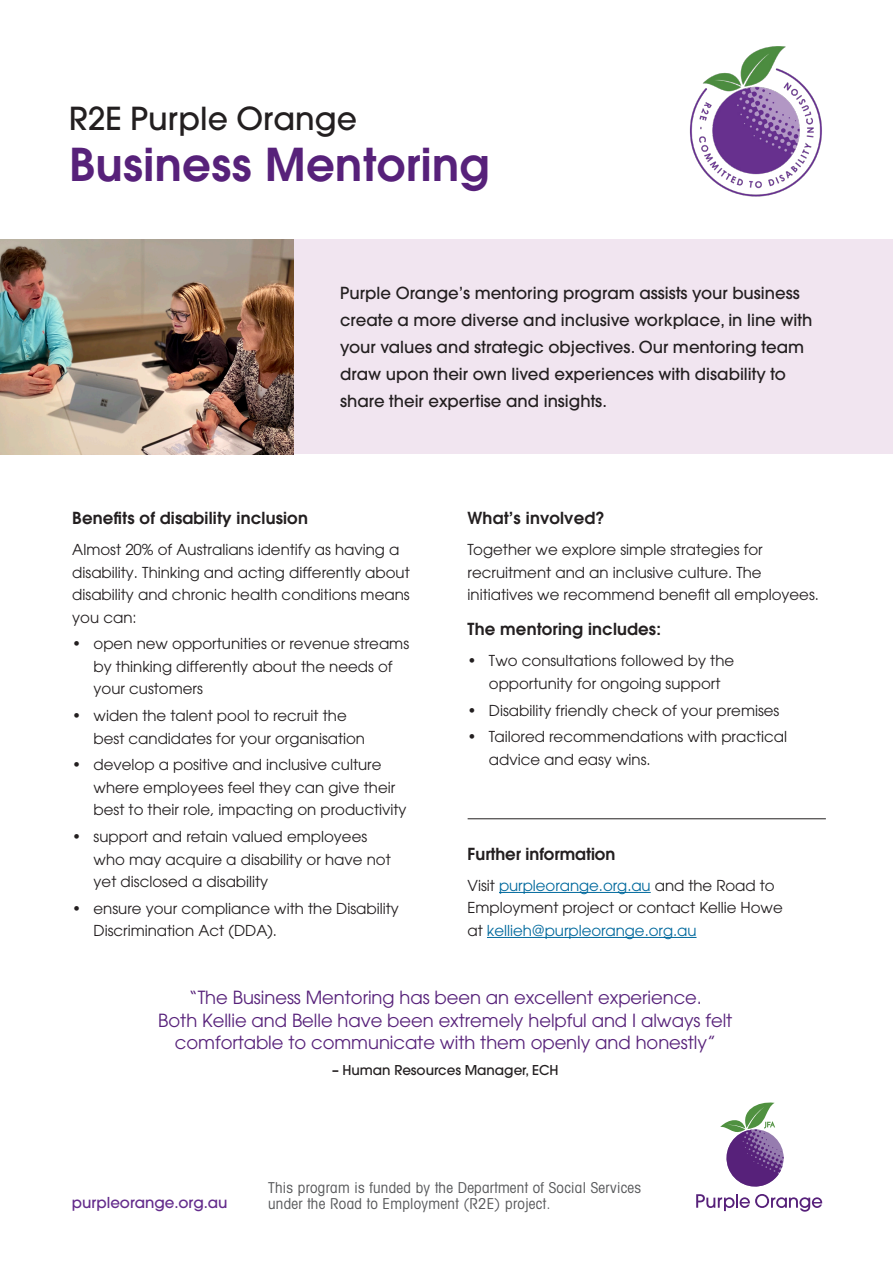
<style>
.page{position:relative;width:893px;height:1263px;background:#fff}
.page>*{position:absolute;margin:0;border:0;box-sizing:border-box;transform-origin:0 0}
.t1{font:600 45px "Avant Garde";letter-spacing:.01em;color:#57217a}
.t2{font:500 31.5px "Avant Garde";color:#231f20}
.t3{font:18px/22.5px "Avant Garde";letter-spacing:-.005em;color:#57217a;text-align:center}
.t4{font:500 16.5px/27px "Avant Garde";color:#231f20}
.t5{font:600 16.5px "Avant Garde";letter-spacing:.01em;color:#231f20}
.t6{font:15px/22.5px "Avant Garde";color:#231f20}
.t7{font:condensed 15px "Avant Garde";letter-spacing:.02em;color:#57585a}
.t8{font:500 15px "Avant Garde";letter-spacing:-.005em;color:#642c8c}
.t9{font:500 13.5px "Avant Garde";letter-spacing:-.005em;color:#231f20}
.s1{color:#00699d}
.s2{font-weight:600}
</style>
<div class="page">
<div style="left:0;top:240px;width:893px;height:214px;background:#f1e5f0"></div>
<hr style="left:468px;top:818px;width:358px;height:1px;background:#231f20">
<hr style="left:499px;top:892px;width:152px;height:1px;background:#00699d">
<hr style="left:487px;top:937px;width:209px;height:1px;background:#00699d">
<img style="left:689px;top:46px;width:133px;height:151px">
<img style="left:0;top:240px;width:293px;height:214px">
<svg style="left:696px;top:1102px;width:126px;height:110px"></svg>
<h1 class="t2" style="left:69px;top:99px;width:289px">R2E Purple Orange</h1>
<h2 class="t1" style="left:69px;top:135px;width:421px">Business Mentoring</h2>
<p class="t4" style="left:340px;top:279px;width:474px">Purple Orange’s mentoring program assists your business create a more diverse and inclusive workplace, in line with your values and strategic objectives. Our mentoring team draw upon their own lived experiences with disability to share their expertise and insights.</p>
<h3 class="t5" style="left:72px;top:507px;width:237px">Benefts of disability inclusion</h3>
<p class="t6" style="left:72px;top:538px;width:339px">Almost 20% of Australians identify as having a disability. Thinking and acting differently about disability and chronic health conditions means you can:</p>
<p class="t6" style="left:94px;top:633px;width:317px;text-indent:-21px">• open new opportunities or revenue streams by thinking differently about the needs of your customers</p>
<p class="t6" style="left:94px;top:704px;width:273px;text-indent:-21px">• widen the talent pool to recruit the best candidates for your organisation</p>
<p class="t6" style="left:94px;top:754px;width:315px;text-indent:-21px">• develop a positive and inclusive culture where employees feel they can give their best to their role, impacting on productivity</p>
<p class="t6" style="left:94px;top:825px;width:299px;text-indent:-21px">• support and retain valued employees who may acquire a disability or have not yet disclosed a disability</p>
<p class="t6" style="left:94px;top:897px;width:307px;text-indent:-21px">• ensure your compliance with the Disability<br>Discrimination Act (DDA).</p>
<h3 class="t5" style="left:468px;top:507px;width:139px">What’s involved?</h3>
<p class="t6" style="left:468px;top:538px;width:353px">Together we explore simple strategies for recruitment and an inclusive culture. The initiatives we recommend beneft all employees.</p>
<h3 class="t5" style="left:468px;top:618px;width:195px">The mentoring includes:</h3>
<p class="t6" style="left:468px;top:650px;width:268px;text-align:center">• Two consultations followed by the opportunity for ongoing support</p>
<p class="t6" style="left:468px;top:699px;width:313px">• Disability friendly check of your premises</p>
<p class="t6" style="left:489px;top:726px;width:300px;text-indent:-21px">• Tailored recommendations with practical advice and easy wins.</p>
<h3 class="t5" style="left:468px;top:843px;width:149px">Further information</h3>
<p class="t6" style="left:468px;top:874px;width:317px">Visit <span class="s1">purpleorange.org.au</span> and the Road to<br>Employment project or contact Kellie Howe at <span class="s1">kellieh@purpleorange.org.au</span></p>
<p class="t3" style="left:158px;top:986px;width:576px">“The Business Mentoring has been an excellent experience.<br>Both Kellie and Belle have been extremely helpful and I always felt comfortable to communicate with them openly and honestly”</p>
<p class="t9" style="left:332px;top:1061px;width:228px"><span class="s2">–</span> Human Resources Manager, ECH</p>
<p class="t7" style="left:268px;top:1178px;width:375px">This program is funded by the Department of Social Services</p>
<p class="t8" style="left:72px;top:1194px;width:157px">purpleorange.org.au</p>
<p class="t7" style="left:268px;top:1194px;width:284px">under the Road to Employment (R2E) project.</p>
</div>
